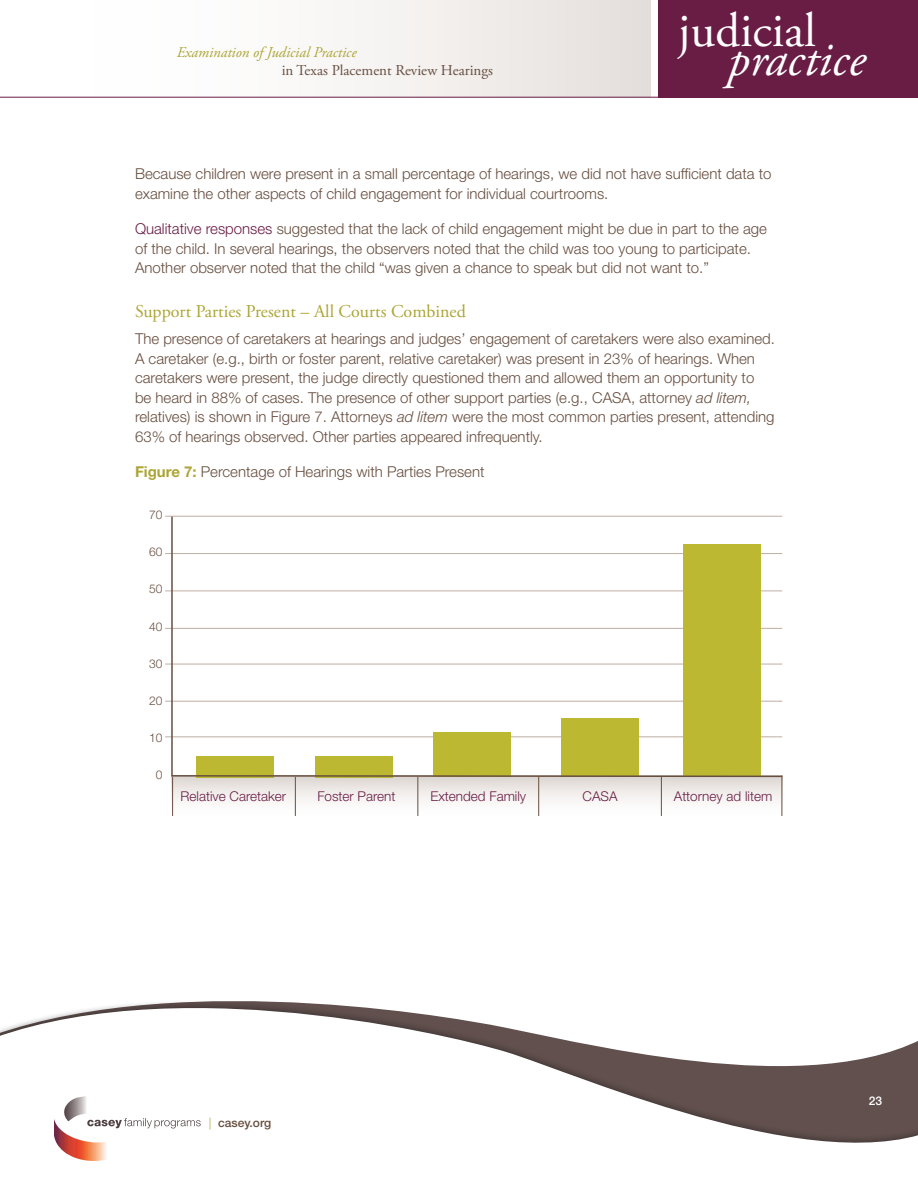
<style>
.page{position:relative;width:918px;height:1188px;background:#fff}
.page>*{position:absolute;margin:0;border:0;box-sizing:border-box;transform-origin:0 0}
.t1{font:italic 49.5px "Adobe Garamond Pro";color:#fff}
.t2{font:48.45px "Adobe Garamond Pro";color:#fff}
.t3{font:18px "Adobe Garamond Pro";color:#aca535}
.t4{font:300 15px/19.5px "Helvetica Neue LT Std";color:#674e3f}
.t5{font:15px "Adobe Garamond Pro";color:#674e3f}
.t6{font:italic 15px "Adobe Garamond Pro";color:#aca535}
.t7{font:300 13.5px "Helvetica Neue LT Std";color:#691d45}
.t8{font:300 12px "Helvetica Neue LT Std";color:#674e3f}
.t9{font:500 12px "Helvetica Neue LT Std";color:#674e3f}
.t10{font:500 12px "Helvetica Neue LT Std";color:#fff}
.s1{color:#691d45}
.s2{font-style:italic}
.s3{font-weight:700;color:#aca535}
.s4{font-weight:300;color:#aca535}
</style>
<div class="page">
<div style="left:54px;top:0;width:596px;height:98px;background:linear-gradient(to right,#fff,#e6e1de)"></div>
<svg style="left:0;top:1001px;width:918px;height:142px"></svg>
<div style="left:658px;top:0;width:260px;height:97px;background:#691d45"></div>
<hr style="left:0;top:97px;width:918px;height:1px;background:#691d45">
<svg style="left:54px;top:1096px;width:147px;height:65px"></svg>
<div style="left:172px;top:776px;width:611px;height:44px;background:linear-gradient(to bottom,#e1dad6,#fff)"></div>
<hr style="left:165px;top:591px;width:617px;height:1px;background:#bfaea3">
<hr style="left:165px;top:664px;width:617px;height:1px;background:#bfaea3">
<hr style="left:165px;top:628px;width:617px;height:1px;background:#bfaea3">
<hr style="left:165px;top:701px;width:617px;height:1px;background:#bfaea3">
<hr style="left:165px;top:736px;width:617px;height:1px;background:#bfaea3">
<hr style="left:165px;top:516px;width:617px;height:1px;background:#bfaea3">
<hr style="left:165px;top:553px;width:617px;height:1px;background:#bfaea3">
<hr style="left:295px;top:777px;width:1px;height:39px;background:#674e3f">
<hr style="left:172px;top:777px;width:1px;height:39px;background:#674e3f">
<hr style="left:417px;top:777px;width:1px;height:39px;background:#674e3f">
<hr style="left:538px;top:777px;width:1px;height:39px;background:#674e3f">
<hr style="left:661px;top:777px;width:1px;height:39px;background:#674e3f">
<hr style="left:782px;top:776px;width:1px;height:40px;background:#674e3f">
<svg style="left:170px;top:515px;width:613px;height:263px"></svg>
<p class="t6" style="left:177px;top:44px;width:181px">Examination of Judicial Practice</p>
<p class="t5" style="left:282px;top:62px;width:213px">in Texas Placement Review Hearings</p>
<h2 class="t2" style="left:678px;top:2px;width:139px">judicial</h2>
<h1 class="t1" style="left:728px;top:30px;width:139px">practice</h1>
<p class="t4" style="left:135px;top:164px;width:638px">Because children were present in a small percentage of hearings, we did not have sufficient data to examine the other aspects of child engagement for individual courtrooms.</p>
<p class="t4" style="left:135px;top:219px;width:634px"><span class="s1">Qualitative responses</span> suggested that the lack of child engagement might be due in part to the age of the child. In several hearings, the observers noted that the child was too young to participate.<br>Another observer noted that the child “was given a chance to speak but did not want to.”</p>
<p class="t3" style="left:135px;top:300px;width:332px">Support Parties Present – All Courts Combined</p>
<p class="t4" style="left:135px;top:329px;width:641px">The presence of caretakers at hearings and judges’ engagement of caretakers were also examined.<br>A caretaker (e.g., birth or foster parent, relative caretaker) was present in 23% of hearings. When caretakers were present, the judge directly questioned them and allowed them an opportunity to<br>be heard in 88% of cases. The presence of other support parties (e.g., CASA, attorney <span class="s2">ad litem, </span>relatives) is shown in Figure 7. Attorneys <span class="s2">ad litem</span> were the most common parties present, attending 63% of hearings observed. Other parties appeared infrequently.</p>
<p class="t4" style="left:135px;top:462px;width:351px"><span class="s3">Figure 7:</span> Percentage of Hearings with Parties Present</p>
<p class="t8" style="left:149px;top:507px;width:15px">70</p>
<p class="t8" style="left:149px;top:545px;width:15px">60</p>
<p class="t8" style="left:149px;top:582px;width:15px">50</p>
<p class="t8" style="left:149px;top:619px;width:15px">40</p>
<p class="t8" style="left:149px;top:656px;width:15px">30</p>
<p class="t8" style="left:149px;top:693px;width:15px">20</p>
<p class="t8" style="left:149px;top:731px;width:15px">10</p>
<p class="t8" style="left:156px;top:768px;width:8px">0</p>
<p class="t7" style="left:181px;top:788px;width:107px">Relative Caretaker</p>
<p class="t7" style="left:317px;top:788px;width:80px">Foster Parent</p>
<p class="t7" style="left:430px;top:788px;width:97px">Extended Family</p>
<p class="t7" style="left:583px;top:788px;width:37px">CASA</p>
<p class="t7" style="left:674px;top:788px;width:100px">Attorney ad litem</p>
<p class="t9" style="left:209px;top:1115px;width:64px"><span class="s4">|</span> casey.org</p>
<p class="t10" style="left:869px;top:1094px;width:15px">23</p>
</div>
